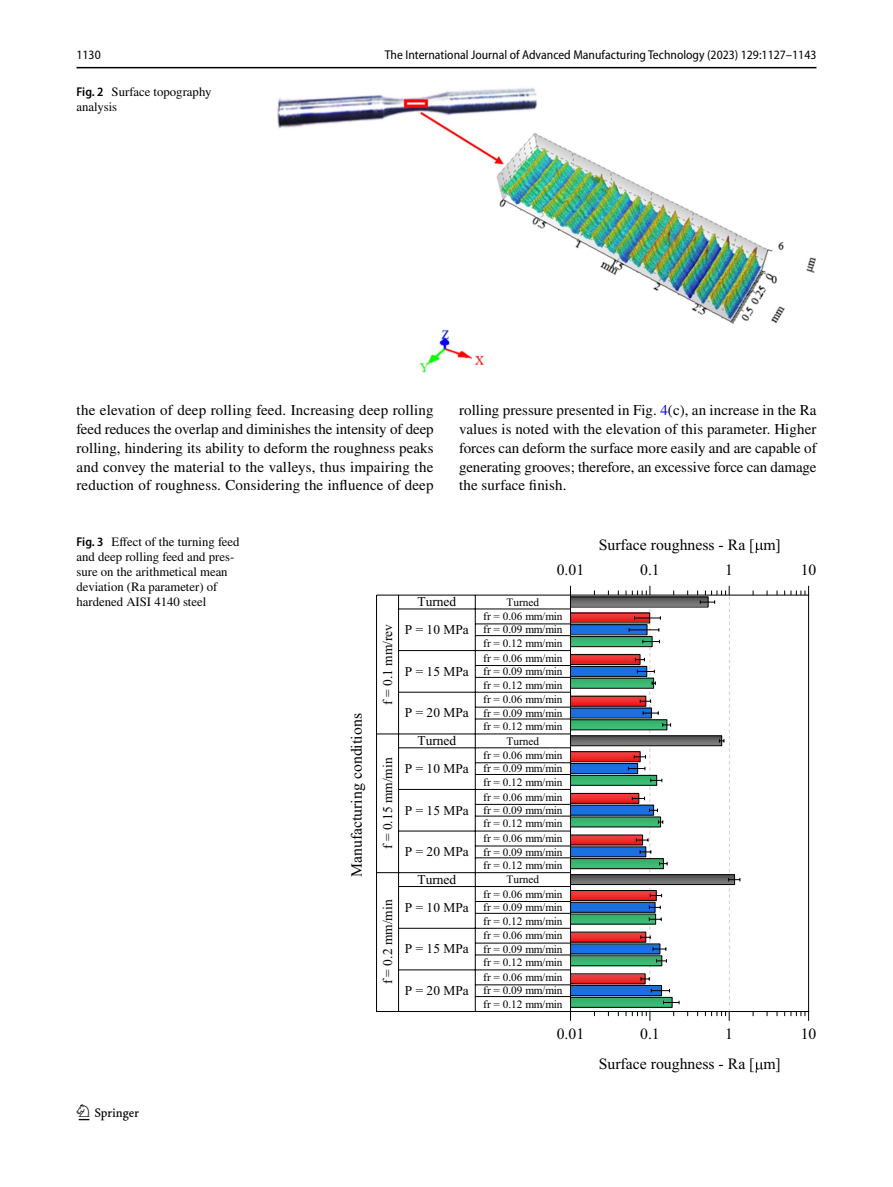
<style>
.page{position:relative;width:893px;height:1187px;background:#fff}
.page>*{position:absolute;margin:0;border:0;box-sizing:border-box;transform-origin:0 0}
.t1{font:22.5px "Springnew Regular 2";color:#000}
.t2{font:15.75px "Times New Roman";color:#000}
.t3{font:15px/18.8px "STIX";letter-spacing:.005em;color:#000;text-align:justify}
.t4{font:13.5px "Times New Roman";color:#000}
.t5{font:12.75px/15px "STIX";color:#000}
.t6{font:semi-condensed 12.75px "Myriad Pro";color:#000}
.t7{font:11.25px "Times New Roman";letter-spacing:-.005em;color:#000}
.s1{font-family:"Myriad Pro";font-weight:600;font-stretch:semi-condensed}
.s2{color:#00f}
</style>
<div class="page">
<hr style="left:77px;top:67px;width:739px;height:1px;background:#000">
<img style="left:277px;top:87px;width:539px;height:286px">
<hr style="left:377px;top:1011px;width:193px;height:1px;background:#000">
<hr style="left:475px;top:996px;width:95px;height:1px;background:#000">
<hr style="left:475px;top:984px;width:95px;height:1px;background:#000">
<hr style="left:399px;top:969px;width:171px;height:1px;background:#000">
<hr style="left:475px;top:954px;width:95px;height:1px;background:#000">
<hr style="left:475px;top:942px;width:95px;height:1px;background:#000">
<hr style="left:399px;top:927px;width:171px;height:1px;background:#000">
<hr style="left:475px;top:912px;width:95px;height:1px;background:#000">
<hr style="left:475px;top:901px;width:95px;height:1px;background:#000">
<hr style="left:399px;top:886px;width:171px;height:1px;background:#000">
<hr style="left:377px;top:872px;width:193px;height:1px;background:#000">
<hr style="left:475px;top:857px;width:95px;height:1px;background:#000">
<hr style="left:475px;top:845px;width:95px;height:1px;background:#000">
<hr style="left:399px;top:830px;width:171px;height:1px;background:#000">
<hr style="left:475px;top:815px;width:95px;height:1px;background:#000">
<hr style="left:475px;top:804px;width:95px;height:1px;background:#000">
<hr style="left:399px;top:789px;width:171px;height:1px;background:#000">
<hr style="left:475px;top:774px;width:95px;height:1px;background:#000">
<hr style="left:475px;top:762px;width:95px;height:1px;background:#000">
<hr style="left:399px;top:747px;width:171px;height:1px;background:#000">
<hr style="left:377px;top:733px;width:193px;height:1px;background:#000">
<hr style="left:475px;top:718px;width:95px;height:1px;background:#000">
<hr style="left:475px;top:706px;width:95px;height:1px;background:#000">
<hr style="left:399px;top:691px;width:171px;height:1px;background:#000">
<hr style="left:475px;top:677px;width:95px;height:1px;background:#000">
<hr style="left:475px;top:665px;width:95px;height:1px;background:#000">
<hr style="left:399px;top:650px;width:171px;height:1px;background:#000">
<hr style="left:475px;top:635px;width:95px;height:1px;background:#000">
<hr style="left:475px;top:623px;width:95px;height:1px;background:#000">
<hr style="left:399px;top:608px;width:171px;height:1px;background:#000">
<hr style="left:377px;top:594px;width:193px;height:1px;background:#000">
<hr style="left:570px;top:595px;width:1px;height:416px;background:#000">
<hr style="left:475px;top:595px;width:1px;height:416px;background:#000">
<hr style="left:398px;top:595px;width:1px;height:416px;background:#000">
<hr style="left:376px;top:595px;width:1px;height:416px;background:#000">
<hr style="left:808px;top:595px;width:1px;height:416px;background:#000">
<hr style="left:570px;top:1011px;width:239px;height:1px;background:#000">
<svg style="left:626px;top:1012px;width:25px;height:8px"></svg>
<svg style="left:705px;top:1012px;width:25px;height:8px"></svg>
<svg style="left:791px;top:1012px;width:18px;height:8px"></svg>
<hr style="left:570px;top:594px;width:239px;height:1px;background:#000">
<svg style="left:626px;top:585px;width:25px;height:10px"></svg>
<svg style="left:791px;top:585px;width:18px;height:10px"></svg>
<svg style="left:571px;top:596px;width:164px;height:411px"></svg>
<svg style="left:697px;top:585px;width:33px;height:18px"></svg>
<svg style="left:634px;top:616px;width:27px;height:3px"></svg>
<svg style="left:629px;top:628px;width:31px;height:3px"></svg>
<svg style="left:642px;top:639px;width:18px;height:4px"></svg>
<svg style="left:635px;top:657px;width:10px;height:4px"></svg>
<svg style="left:637px;top:669px;width:18px;height:4px"></svg>
<svg style="left:652px;top:681px;width:4px;height:4px"></svg>
<svg style="left:640px;top:699px;width:11px;height:4px"></svg>
<svg style="left:643px;top:711px;width:16px;height:3px"></svg>
<svg style="left:662px;top:723px;width:9px;height:3px"></svg>
<svg style="left:719px;top:739px;width:6px;height:3px"></svg>
<svg style="left:634px;top:755px;width:12px;height:3px"></svg>
<svg style="left:628px;top:766px;width:18px;height:4px"></svg>
<svg style="left:650px;top:778px;width:12px;height:4px"></svg>
<svg style="left:632px;top:796px;width:13px;height:4px"></svg>
<svg style="left:649px;top:808px;width:9px;height:4px"></svg>
<svg style="left:658px;top:820px;width:5px;height:3px"></svg>
<svg style="left:636px;top:838px;width:13px;height:3px"></svg>
<svg style="left:640px;top:850px;width:11px;height:3px"></svg>
<svg style="left:659px;top:861px;width:9px;height:4px"></svg>
<svg style="left:728px;top:877px;width:13px;height:4px"></svg>
<svg style="left:650px;top:893px;width:12px;height:4px"></svg>
<svg style="left:649px;top:905px;width:12px;height:4px"></svg>
<svg style="left:649px;top:917px;width:13px;height:3px"></svg>
<svg style="left:640px;top:935px;width:11px;height:4px"></svg>
<svg style="left:653px;top:947px;width:14px;height:3px"></svg>
<svg style="left:656px;top:959px;width:11px;height:3px"></svg>
<svg style="left:641px;top:977px;width:9px;height:3px"></svg>
<svg style="left:651px;top:988px;width:19px;height:4px"></svg>
<svg style="left:663px;top:1000px;width:17px;height:4px"></svg>
<svg style="left:755px;top:542px;width:8px;height:11px"></svg>
<svg style="left:755px;top:1062px;width:8px;height:10px"></svg>
<p class="t6" style="left:77px;top:48px;width:26px">1130</p>
<p class="t6" style="left:385px;top:48px;width:433px">The International Journal of Advanced Manufacturing Technology (2023) 129:1127–1143</p>
<p class="t5" style="left:77px;top:85px;width:136px"><span class="s1">Fig. 2</span> Surface topography analysis</p>
<p class="t3" style="left:77px;top:402px;width:359px">the elevation of deep rolling feed. Increasing deep rolling feed reduces the overlap and diminishes the intensity of deep rolling, hindering its ability to deform the roughness peaks and convey the material to the valleys, thus impairing the reduction of roughness. Considering the influence of deep</p>
<p class="t3" style="left:459px;top:402px;width:359px">rolling pressure presented in Fig. <span class="s2">4</span>(c), an increase in the Ra values is noted with the elevation of this parameter. Higher forces can deform the surface more easily and are capable of generating grooves; therefore, an excessive force can damage the surface finish.</p>
<p class="t5" style="left:77px;top:535px;width:165px"><span class="s1">Fig. 3</span> Effect of the turning feed and deep rolling feed and pres&shy;sure on the arithmetical mean deviation (Ra parameter) of hardened AISI 4140 steel</p>
<h1 class="t1" style="left:79px;top:1104px;width:62px">1 3</h1>
<p class="t2" style="left:351px;top:877px;width:165px;rotate:-90deg">M gni rut cafuna snoi t i dnoc</p>
<p class="t4" style="left:383px;top:704px;width:82px;rotate:-90deg">=f 1.0 m m ver /</p>
<p class="t4" style="left:383px;top:848px;width:93px;rotate:-90deg">=f 51.0 m m m/ ni</p>
<p class="t4" style="left:383px;top:984px;width:86px;rotate:-90deg">=f 2.0 m m m/ ni</p>
<p class="t4" style="left:417px;top:597px;width:40px">Turned</p>
<p class="t4" style="left:405px;top:624px;width:65px">P = 10 MPa</p>
<p class="t4" style="left:405px;top:666px;width:65px">P = 15 MPa</p>
<p class="t4" style="left:405px;top:708px;width:65px">P = 20 MPa</p>
<p class="t4" style="left:417px;top:735px;width:40px">Turned</p>
<p class="t4" style="left:405px;top:763px;width:65px">P = 10 MPa</p>
<p class="t4" style="left:405px;top:805px;width:65px">P = 15 MPa</p>
<p class="t4" style="left:405px;top:846px;width:65px">P = 20 MPa</p>
<p class="t4" style="left:417px;top:874px;width:40px">Turned</p>
<p class="t4" style="left:405px;top:902px;width:65px">P = 10 MPa</p>
<p class="t4" style="left:405px;top:944px;width:65px">P = 15 MPa</p>
<p class="t4" style="left:405px;top:985px;width:65px">P = 20 MPa</p>
<p class="t2" style="left:599px;top:538px;width:183px">Surface roughness - Ra [ m]</p>
<p class="t7" style="left:507px;top:598px;width:34px">Turned</p>
<p class="t2" style="left:557px;top:564px;width:29px">0.01</p>
<p class="t2" style="left:640px;top:564px;width:21px">0.1</p>
<p class="t2" style="left:725px;top:564px;width:9px">1</p>
<p class="t2" style="left:801px;top:564px;width:17px">10</p>
<p class="t7" style="left:483px;top:612px;width:81px">fr = 0.06 mm/min</p>
<p class="t7" style="left:483px;top:625px;width:81px">fr = 0.09 mm/min</p>
<p class="t7" style="left:483px;top:639px;width:81px">fr = 0.12 mm/min</p>
<p class="t7" style="left:483px;top:654px;width:81px">fr = 0.06 mm/min</p>
<p class="t7" style="left:483px;top:667px;width:81px">fr = 0.09 mm/min</p>
<p class="t7" style="left:483px;top:680px;width:81px">fr = 0.12 mm/min</p>
<p class="t7" style="left:483px;top:695px;width:81px">fr = 0.06 mm/min</p>
<p class="t7" style="left:483px;top:709px;width:81px">fr = 0.09 mm/min</p>
<p class="t7" style="left:483px;top:722px;width:81px">fr = 0.12 mm/min</p>
<p class="t7" style="left:507px;top:736px;width:34px">Turned</p>
<p class="t7" style="left:483px;top:751px;width:81px">fr = 0.06 mm/min</p>
<p class="t7" style="left:483px;top:764px;width:81px">fr = 0.09 mm/min</p>
<p class="t7" style="left:483px;top:777px;width:81px">fr = 0.12 mm/min</p>
<p class="t7" style="left:483px;top:792px;width:81px">fr = 0.06 mm/min</p>
<p class="t7" style="left:483px;top:806px;width:81px">fr = 0.09 mm/min</p>
<p class="t7" style="left:483px;top:819px;width:81px">fr = 0.12 mm/min</p>
<p class="t7" style="left:483px;top:834px;width:81px">fr = 0.06 mm/min</p>
<p class="t7" style="left:483px;top:847px;width:81px">fr = 0.09 mm/min</p>
<p class="t7" style="left:483px;top:861px;width:81px">fr = 0.12 mm/min</p>
<p class="t7" style="left:507px;top:875px;width:34px">Turned</p>
<p class="t7" style="left:483px;top:889px;width:81px">fr = 0.06 mm/min</p>
<p class="t7" style="left:483px;top:903px;width:81px">fr = 0.09 mm/min</p>
<p class="t7" style="left:483px;top:916px;width:81px">fr = 0.12 mm/min</p>
<p class="t7" style="left:483px;top:931px;width:81px">fr = 0.06 mm/min</p>
<p class="t7" style="left:483px;top:944px;width:81px">fr = 0.09 mm/min</p>
<p class="t7" style="left:483px;top:958px;width:81px">fr = 0.12 mm/min</p>
<p class="t7" style="left:483px;top:973px;width:81px">fr = 0.06 mm/min</p>
<p class="t7" style="left:483px;top:986px;width:81px">fr = 0.09 mm/min</p>
<p class="t7" style="left:483px;top:999px;width:81px">fr = 0.12 mm/min</p>
<p class="t2" style="left:557px;top:1028px;width:29px">0.01</p>
<p class="t2" style="left:640px;top:1028px;width:21px">0.1</p>
<p class="t2" style="left:725px;top:1028px;width:9px">1</p>
<p class="t2" style="left:801px;top:1028px;width:17px">10</p>
<p class="t2" style="left:599px;top:1058px;width:183px">Surface roughness - Ra [ m]</p>
</div>
